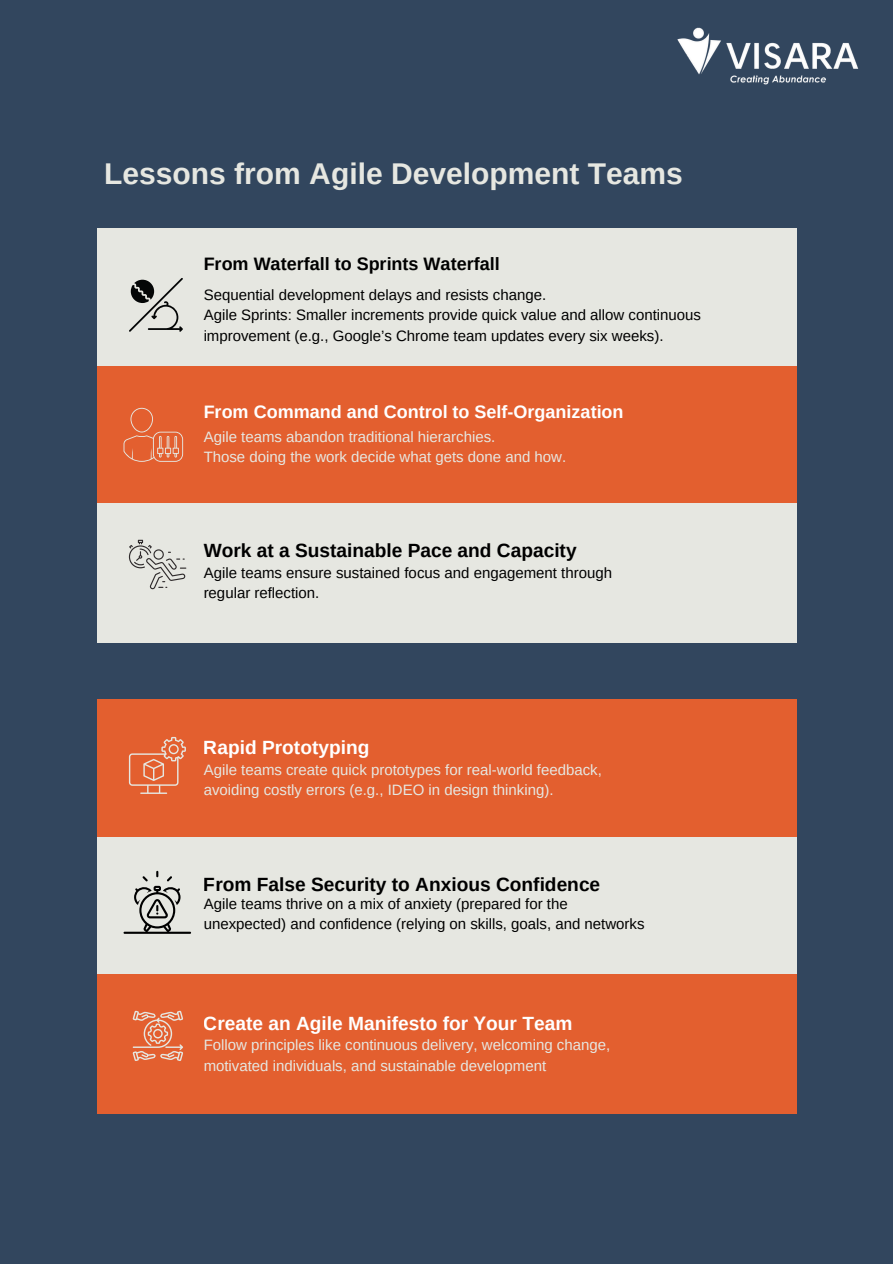
<style>
.page{position:relative;width:893px;height:1264px;background:#fff}
.page>*{position:absolute;margin:0;border:0;box-sizing:border-box;transform-origin:0 0}
.t1{font:700 30px "Arimo";color:#e6e7e1}
.t2{font:700 19.05px "Arimo";color:#000}
.t3{font:700 19.05px "Arimo";color:#fff}
.t4{font:700 18px "Arimo";color:#fff}
.t5{font:700 18px "Arimo";color:#000}
.t6{font:15px/20.2px "Arimo";color:#000}
.t7{font:15px/20.2px "Arimo";color:#e6e7e1}
</style>
<div class="page">
<div style="left:0;top:0;width:892px;height:1263px;background:#32465e"></div>
<div style="left:97px;top:229px;width:698px;height:137px;background:#e6e7e1"></div>
<div style="left:97px;top:366px;width:698px;height:137px;background:#e35f2f"></div>
<div style="left:97px;top:503px;width:698px;height:140px;background:#e6e7e1"></div>
<div style="left:97px;top:699px;width:698px;height:138px;background:#e35f2f"></div>
<div style="left:97px;top:837px;width:698px;height:137px;background:#e6e7e1"></div>
<div style="left:97px;top:974px;width:698px;height:140px;background:#e35f2f"></div>
<svg style="left:129px;top:278px;width:54px;height:54px"></svg>
<svg style="left:123px;top:408px;width:60px;height:54px"></svg>
<svg style="left:129px;top:540px;width:57px;height:49px"></svg>
<svg style="left:129px;top:737px;width:57px;height:57px"></svg>
<svg style="left:123px;top:870px;width:68px;height:63px"></svg>
<svg style="left:133px;top:1010px;width:50px;height:51px"></svg>
<img style="left:677px;top:27px;width:182px;height:58px">
<p class="t1" style="left:104px;top:156px;width:580px">Lessons from Agile Development Teams</p>
<h1 class="t5" style="left:203px;top:254px;width:297px">From Waterfall to Sprints Waterfall</h1>
<h2 class="t6" style="left:203px;top:285px;width:344px">Sequential development delays and resists change.</h2>
<p class="t6" style="left:203px;top:305px;width:498px">Agile Sprints: Smaller increments provide quick value and allow continuous improvement (e.g., Google’s Chrome team updates every six weeks).</p>
<p class="t4" style="left:203px;top:401px;width:421px">From Command and Control to Self-Organization</p>
<p class="t7" style="left:203px;top:426px;width:293px">Agile teams abandon traditional hierarchies.</p>
<p class="t7" style="left:203px;top:447px;width:364px">Those doing the work decide what gets done and how.</p>
<p class="t2" style="left:203px;top:540px;width:374px">Work at a Sustainable Pace and Capacity</p>
<h2 class="t6" style="left:203px;top:562px;width:409px">Agile teams ensure sustained focus and engagement through regular reflection.</h2>
<p class="t3" style="left:203px;top:737px;width:167px">Rapid Prototyping</p>
<p class="t7" style="left:203px;top:759px;width:399px">Agile teams create quick prototypes for real-world feedback, avoiding costly errors (e.g., IDEO in design thinking).</p>
<p class="t2" style="left:203px;top:873px;width:398px">From False Security to Anxious Confidence</p>
<p class="t6" style="left:203px;top:893px;width:442px">Agile teams thrive on a mix of anxiety (prepared for the unexpected) and confidence (relying on skills, goals, and networks</p>
<p class="t3" style="left:203px;top:1012px;width:370px">Create an Agile Manifesto for Your Team</p>
<h2 class="t7" style="left:203px;top:1035px;width:408px">Follow principles like continuous delivery, welcoming change, motivated individuals, and sustainable development</h2>
</div>
